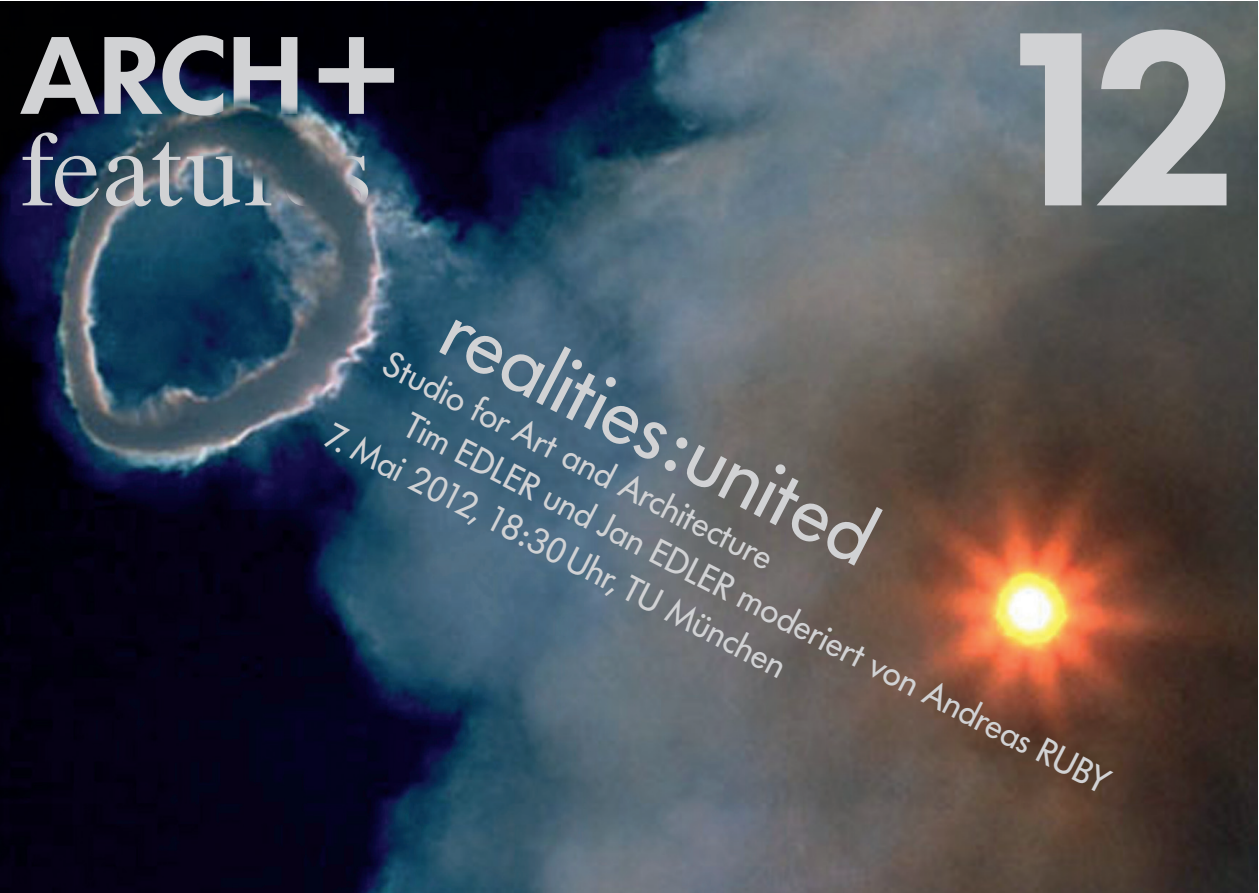
<style>
.page{position:relative;width:1259px;height:893px;background:#fff}
.page>*{position:absolute;margin:0;border:0;box-sizing:border-box;transform-origin:0 0}
.t1{font:258px "Futura EF Heavy New";color:#d1d2d4}
.t2{font:115.2px "Futura EF Heavy New";color:#d1d2d4}
.t3{font:103.2px "Times Ten LT";letter-spacing:-.015em;color:#d1d2d4}
.t4{font:83.7px "Futura Serie BQ";color:#d1d2d4}
.t5{font:36px "Futura Serie BQ";color:#d1d2d4}
.s1{font-family:"Futura BT";font-weight:700;font-size:128.7px}
</style>
<div class="page">
<img style="left:0;top:2px;width:1257px;height:891px">
<h2 class="t2" style="left:20px;top:6px;width:391px">ARCH<span class="s1">+</span></h2>
<h3 class="t3" style="left:20px;top:109px;width:353px">features</h3>
<h1 class="t1" style="left:986px;top:-35px;width:258px">12</h1>
<h3 class="t4" style="left:470px;top:281px;width:477px;rotate:27deg">realities:united</h3>
<p class="t5" style="left:395px;top:343px;width:435px;rotate:27deg">Studio for Art and Architecture</p>
<p class="t5" style="left:416px;top:405px;width:789px;rotate:27deg">Tim EDLER und Jan EDLER moderiert von Andreas RUBY</p>
<p class="t5" style="left:337px;top:415px;width:514px;rotate:27deg">7. Mai 2012, 18:30Uhr, TU München</p>
</div>
